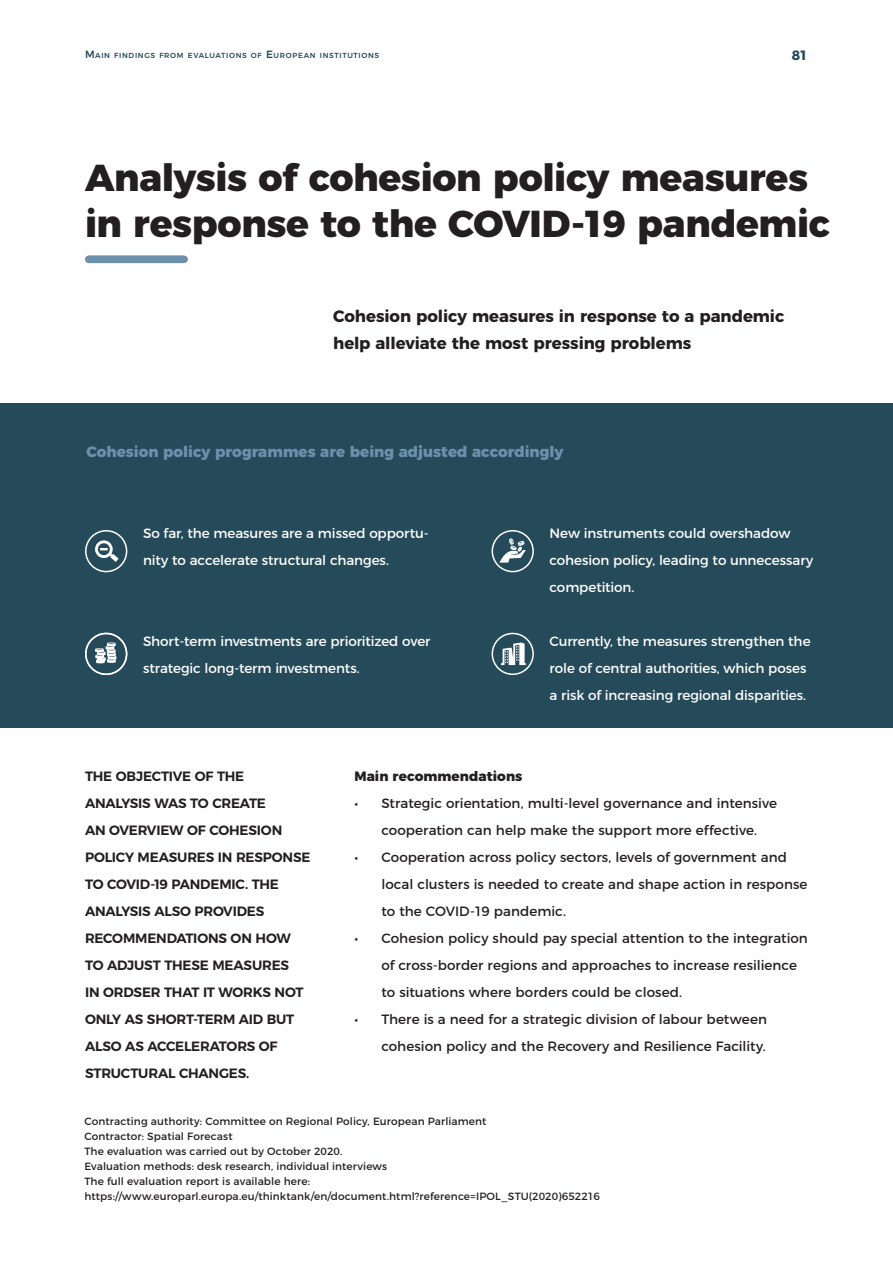
<style>
.page{position:relative;width:893px;height:1263px;background:#fff}
.page>*{position:absolute;margin:0;border:0;box-sizing:border-box;transform-origin:0 0}
.t1{font:800 37.5px/46.5px "Montserrat";letter-spacing:-.01em;color:#231f20}
.Special_02{font:700 16.5px/27px "Montserrat";letter-spacing:-.005em;color:#231f20}
.Box_02_Title_MC{font:800 15px "Montserrat";color:#6b91ad}
.t2{font:13.5px/27px "Montserrat";letter-spacing:.005em;color:#231f20}
.BT_White{font:13.5px/27px "Montserrat";letter-spacing:-.005em;color:#fff}
.Special_01{font:600 13.5px/27px "Montserrat";letter-spacing:-.015em;color:#231f20}
.Bold_01{font:800 13.5px "Montserrat";letter-spacing:.005em;color:#231f20}
.Number_02{font:700 13.5px "Montserrat";color:#254a59}
.Body_Text{font:10.5px "Montserrat";letter-spacing:.01em;color:#231f20}
.Text_02{font:500 7.35px "Montserrat";letter-spacing:.09em;color:#254a59}
.s1{font-size:10.5px}
</style>
<div class="page">
<div style="left:89px;top:256px;width:95px;height:7px;background:#6b91ad"></div>
<div style="left:0;top:403px;width:893px;height:324px;background:#254a59"></div>
<div style="left:85px;top:530px;width:42px;height:42px;border:2px solid #fff;border-radius:50%"></div>
<div style="left:492px;top:530px;width:42px;height:42px;border:2px solid #fff;border-radius:50%"></div>
<div style="left:492px;top:633px;width:42px;height:42px;border:2px solid #fff;border-radius:50%"></div>
<svg style="left:95px;top:540px;width:24px;height:22px"></svg>
<svg style="left:95px;top:642px;width:22px;height:21px"></svg>
<svg style="left:499px;top:538px;width:27px;height:25px"></svg>
<svg style="left:501px;top:642px;width:25px;height:23px"></svg>
<div style="left:85px;top:633px;width:42px;height:42px;border:2px solid #fff;border-radius:50%"></div>
<p class="Text_02" style="left:85px;top:50px;width:295px"><span class="s1">M</span>AIN FINDINGS FROM EVALUATIONS OF <span class="s1">E</span>UROPEAN INSTITUTIONS</p>
<p class="Number_02" style="left:792px;top:44px;width:18px">81</p>
<h1 class="t1" style="left:85px;top:151px;width:746px">Analysis of cohesion policy measures in response to the COVID-19 pandemic</h1>
<p class="Special_02" style="left:333px;top:302px;width:453px">Cohesion policy measures in response to a pandemic help alleviate the most pressing problems</p>
<p class="Box_02_Title_MC" style="left:86px;top:440px;width:479px">Cohesion policy programmes are being adjusted accordingly</p>
<p class="BT_White" style="left:143px;top:519px;width:287px">So far, the measures are a missed opportu&shy;nity to accelerate structural changes.</p>
<p class="BT_White" style="left:143px;top:627px;width:289px">Short-term investments are prioritized over strategic long-term investments.</p>
<p class="BT_White" style="left:550px;top:519px;width:265px">New instruments could overshadow cohesion policy, leading to unnecessary competition.</p>
<p class="BT_White" style="left:550px;top:627px;width:262px">Currently, the measures strengthen the role of central authorities, which poses a risk of increasing regional disparities.</p>
<p class="Bold_01" style="left:354px;top:765px;width:170px">Main recommendations</p>
<p class="t2" style="left:354px;top:789px;width:424px;text-align:center">• Strategic orientation, multi-level governance and intensive cooperation can help make the support more effective.</p>
<p class="t2" style="left:381px;top:843px;width:428px;text-indent:-27px">• Cooperation across policy sectors, levels of government and local clusters is needed to create and shape action in response to the COVID-19 pandemic.</p>
<p class="t2" style="left:381px;top:924px;width:428px;text-indent:-27px">• Cohesion policy should pay special attention to the integration of cross-border regions and approaches to increase resilience to situations where borders could be closed.</p>
<p class="t2" style="left:354px;top:1005px;width:414px;text-align:right">• There is a need for a strategic division of labour between cohesion policy and the Recovery and Resilience Facility.</p>
<p class="Special_01" style="left:85px;top:762px;width:227px">THE OBJECTIVE OF THE<br>ANALYSIS WAS TO CREATE<br>AN OVERVIEW OF COHESION<br>POLICY MEASURES IN RESPONSE<br>TO COVID-19 PANDEMIC. THE<br>ANALYSIS ALSO PROVIDES<br>RECOMMENDATIONS ON HOW<br>TO ADJUST THESE MEASURES<br>IN ORDSER THAT IT WORKS NOT<br>ONLY AS SHORT-TERM AID BUT<br>ALSO AS ACCELERATORS OF<br>STRUCTURAL CHANGES.</p>
<p class="Body_Text" style="left:84px;top:1113px;width:404px">Contracting authority: Committee on Regional Policy, European Parliament</p>
<p class="Body_Text" style="left:84px;top:1128px;width:150px">Contractor: Spatial Forecast</p>
<p class="Body_Text" style="left:84px;top:1143px;width:259px">The evaluation was carried out by October 2020.</p>
<p class="Body_Text" style="left:84px;top:1158px;width:304px">Evaluation methods: desk research, individual interviews</p>
<p class="Body_Text" style="left:84px;top:1173px;width:227px">The full evaluation report is available here:</p>
<p class="Body_Text" style="left:84px;top:1188px;width:517px">https://www.europarl.europa.eu/thinktank/en/document.html?reference=IPOL_STU(2020)652216</p>
</div>
